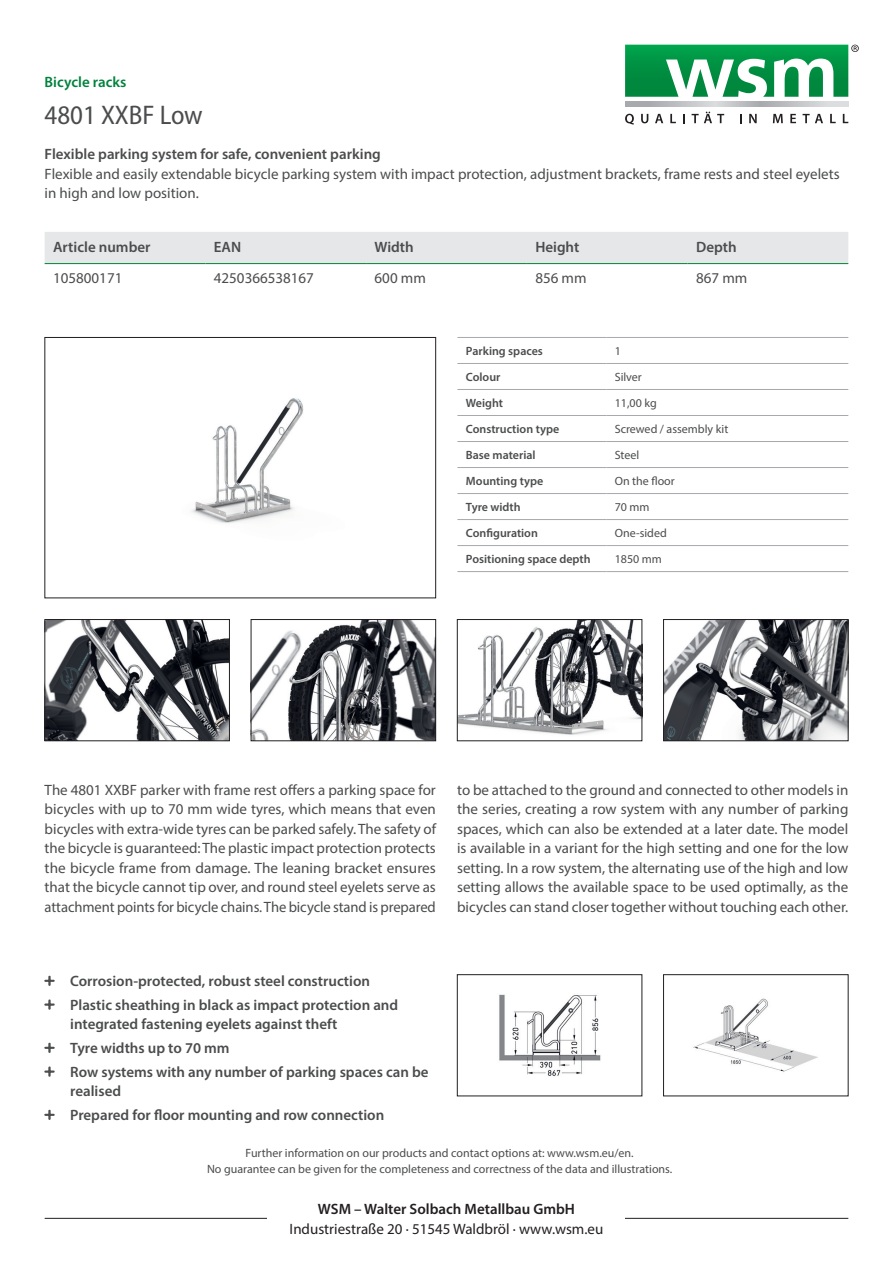
<style>
.page{position:relative;width:893px;height:1263px;background:#fff}
.page>*{position:absolute;margin:0;border:0;box-sizing:border-box;transform-origin:0 0}
.t1{font:semi-condensed 27px "Myriad Pro";color:#4b4c4d}
.t2{font:15px/19.5px "Myriad Pro";color:#4b4c4d;text-align:justify}
.t3{font:600 15px/23.7px "Myriad Pro";color:#4b4c4d}
.t4{font:15px "Myriad Pro";color:#231f20}
.t5{font:600 15px "Myriad Pro";color:#231f20}
.t6{font:600 15px "Myriad Pro";color:#00823d}
.t7{font:12px/16.5px "Myriad Pro";color:#4b4c4d;text-align:center}
.t8{font:600 12px "Myriad Pro";color:#4b4c4d}
</style>
<div class="page">
<img style="left:191px;top:398px;width:113px;height:125px">
<div style="left:45px;top:337px;width:391px;height:261px;border:1px solid #231f20"></div>
<img style="left:47px;top:621px;width:181px;height:118px">
<div style="left:45px;top:619px;width:185px;height:122px;border:1px solid #231f20"></div>
<img style="left:253px;top:621px;width:181px;height:118px">
<div style="left:251px;top:619px;width:185px;height:122px;border:1px solid #231f20"></div>
<img style="left:665px;top:621px;width:181px;height:118px">
<div style="left:663px;top:619px;width:185px;height:122px;border:1px solid #231f20"></div>
<img style="left:459px;top:621px;width:181px;height:114px">
<div style="left:457px;top:619px;width:185px;height:122px;border:1px solid #231f20"></div>
<div style="left:45px;top:232px;width:803px;height:31px;background:#e6e7e9"></div>
<hr style="left:45px;top:263px;width:160px;height:1px;background:#00823d">
<hr style="left:205px;top:263px;width:161px;height:1px;background:#00823d">
<hr style="left:366px;top:263px;width:161px;height:1px;background:#00823d">
<hr style="left:527px;top:263px;width:161px;height:1px;background:#00823d">
<hr style="left:688px;top:263px;width:160px;height:1px;background:#00823d">
<img style="left:693px;top:998px;width:125px;height:74px">
<div style="left:663px;top:974px;width:185px;height:122px;border:1px solid #231f20"></div>
<img style="left:499px;top:994px;width:102px;height:82px">
<div style="left:457px;top:974px;width:185px;height:122px;border:1px solid #231f20"></div>
<hr style="left:457px;top:337px;width:149px;height:1px;background:#a8a9ad">
<hr style="left:606px;top:337px;width:242px;height:1px;background:#a8a9ad">
<hr style="left:457px;top:363px;width:149px;height:1px;background:#a8a9ad">
<hr style="left:606px;top:363px;width:242px;height:1px;background:#a8a9ad">
<hr style="left:457px;top:389px;width:149px;height:1px;background:#a8a9ad">
<hr style="left:606px;top:389px;width:242px;height:1px;background:#a8a9ad">
<hr style="left:457px;top:415px;width:149px;height:1px;background:#a8a9ad">
<hr style="left:606px;top:415px;width:242px;height:1px;background:#a8a9ad">
<hr style="left:457px;top:441px;width:149px;height:1px;background:#a8a9ad">
<hr style="left:606px;top:441px;width:242px;height:1px;background:#a8a9ad">
<hr style="left:457px;top:467px;width:149px;height:1px;background:#a8a9ad">
<hr style="left:606px;top:467px;width:242px;height:1px;background:#a8a9ad">
<hr style="left:457px;top:493px;width:149px;height:1px;background:#a8a9ad">
<hr style="left:606px;top:493px;width:242px;height:1px;background:#a8a9ad">
<hr style="left:457px;top:519px;width:149px;height:1px;background:#a8a9ad">
<hr style="left:606px;top:519px;width:242px;height:1px;background:#a8a9ad">
<hr style="left:457px;top:545px;width:149px;height:1px;background:#a8a9ad">
<hr style="left:606px;top:545px;width:242px;height:1px;background:#a8a9ad">
<hr style="left:457px;top:571px;width:149px;height:1px;background:#a8a9ad">
<hr style="left:606px;top:571px;width:242px;height:1px;background:#a8a9ad">
<hr style="left:45px;top:1218px;width:803px;height:1px;background:#231f20">
<svg style="left:625px;top:114px;width:9px;height:11px"></svg>
<svg style="left:641px;top:114px;width:7px;height:9px"></svg>
<svg style="left:655px;top:114px;width:8px;height:9px"></svg>
<svg style="left:670px;top:114px;width:6px;height:9px"></svg>
<svg style="left:683px;top:114px;width:2px;height:9px"></svg>
<svg style="left:692px;top:112px;width:32px;height:11px"></svg>
<svg style="left:749px;top:114px;width:8px;height:9px"></svg>
<svg style="left:773px;top:114px;width:10px;height:9px"></svg>
<svg style="left:790px;top:114px;width:6px;height:9px"></svg>
<svg style="left:803px;top:114px;width:20px;height:9px"></svg>
<svg style="left:830px;top:114px;width:6px;height:9px"></svg>
<svg style="left:843px;top:114px;width:5px;height:9px"></svg>
<hr style="left:625px;top:106px;width:223px;height:1px;background:#636366">
<svg style="left:625px;top:102px;width:223px;height:4px"></svg>
<svg style="left:625px;top:45px;width:234px;height:52px"></svg>
<div style="left:268px;top:1203px;width:357px;height:30px;background:#fff"></div>
<p class="t6" style="left:45px;top:72px;width:83px">Bicycle racks</p>
<h1 class="t1" style="left:45px;top:99px;width:160px">4801 XXBF Low</h1>
<p class="t3" style="left:45px;top:142px;width:338px">Flexible parking system for safe, convenient parking</p>
<p class="t2" style="left:45px;top:164px;width:796px">Flexible and easily extendable bicycle parking system with impact protection, adjustment brackets, frame rests and steel eyelets in high and low position.</p>
<p class="t3" style="left:53px;top:234px;width:99px">Article number</p>
<p class="t3" style="left:214px;top:234px;width:29px">EAN</p>
<p class="t3" style="left:375px;top:234px;width:41px">Width</p>
<p class="t3" style="left:535px;top:234px;width:46px">Height</p>
<p class="t3" style="left:696px;top:234px;width:42px">Depth</p>
<p class="t2" style="left:53px;top:268px;width:71px">105800171</p>
<p class="t2" style="left:214px;top:268px;width:102px">4250366538167</p>
<p class="t2" style="left:375px;top:268px;width:53px">600 mm</p>
<p class="t2" style="left:535px;top:268px;width:53px">856 mm</p>
<p class="t2" style="left:696px;top:268px;width:53px">867 mm</p>
<p class="t8" style="left:466px;top:343px;width:78px">Parking spaces</p>
<p class="t7" style="left:615px;top:342px;width:8px">1</p>
<p class="t8" style="left:466px;top:369px;width:36px">Colour</p>
<p class="t7" style="left:615px;top:368px;width:29px">Silver</p>
<p class="t8" style="left:466px;top:395px;width:39px">Weight</p>
<p class="t7" style="left:615px;top:394px;width:43px">11,00 kg</p>
<p class="t8" style="left:466px;top:421px;width:95px">Construction type</p>
<p class="t7" style="left:615px;top:420px;width:115px">Screwed / assembly kit</p>
<p class="t8" style="left:466px;top:447px;width:71px">Base material</p>
<p class="t7" style="left:615px;top:446px;width:26px">Steel</p>
<p class="t8" style="left:466px;top:473px;width:79px">Mounting type</p>
<p class="t7" style="left:615px;top:472px;width:62px">On the floor</p>
<p class="t8" style="left:466px;top:499px;width:56px">Tyre width</p>
<p class="t7" style="left:615px;top:498px;width:36px">70 mm</p>
<p class="t8" style="left:466px;top:525px;width:74px">Configuration</p>
<p class="t7" style="left:615px;top:524px;width:54px">One-sided</p>
<p class="t8" style="left:466px;top:551px;width:126px">Positioning space depth</p>
<p class="t7" style="left:615px;top:550px;width:49px">1850 mm</p>
<p class="t2" style="left:45px;top:780px;width:393px">The 4801 XXBF parker with frame rest offers a parking space for bicycles with up to 70 mm wide tyres, which means that even bicycles with extra-wide tyres can be parked safely. The safety of the bicycle is guaranteed: The plastic impact protection protects the bicycle frame from damage. The leaning bracket ensures that the bicycle cannot tip over, and round steel eyelets serve as attachment points for bicycle chains. The bicycle stand is prepared</p>
<p class="t2" style="left:457px;top:780px;width:393px">to be attached to the ground and connected to other models in the series, creating a row system with any number of parking spaces, which can also be extended at a later date. The model is available in a variant for the high setting and one for the low setting. In a row system, the alternating use of the high and low setting allows the available space to be used optimally, as the bicycles can stand closer together without touching each other.</p>
<p class="t3" style="left:70px;top:968px;width:330px">Corrosion-protected, robust steel construction<br>Plastic sheathing in black as impact protection and</p>
<p class="t3" style="left:70px;top:1012px;width:360px">integrated fastening eyelets against theft<br>Tyre widths up to 70 mm<br>Row systems with any number of parking spaces can be</p>
<p class="t3" style="left:70px;top:1079px;width:316px">realised<br>Prepared for floor mounting and row connection</p>
<p class="t7" style="left:207px;top:1144px;width:467px">Further information on our products and contact options at: www.wsm.eu/en.<br>No guarantee can be given for the completeness and correctness of the data and illustrations.</p>
<p class="t5" style="left:318px;top:1199px;width:259px">WSM – Walter Solbach Metallbau GmbH</p>
<p class="t4" style="left:290px;top:1219px;width:315px">Industriestraße 20 · 51545 Waldbröl · www.wsm.eu</p>
</div>
